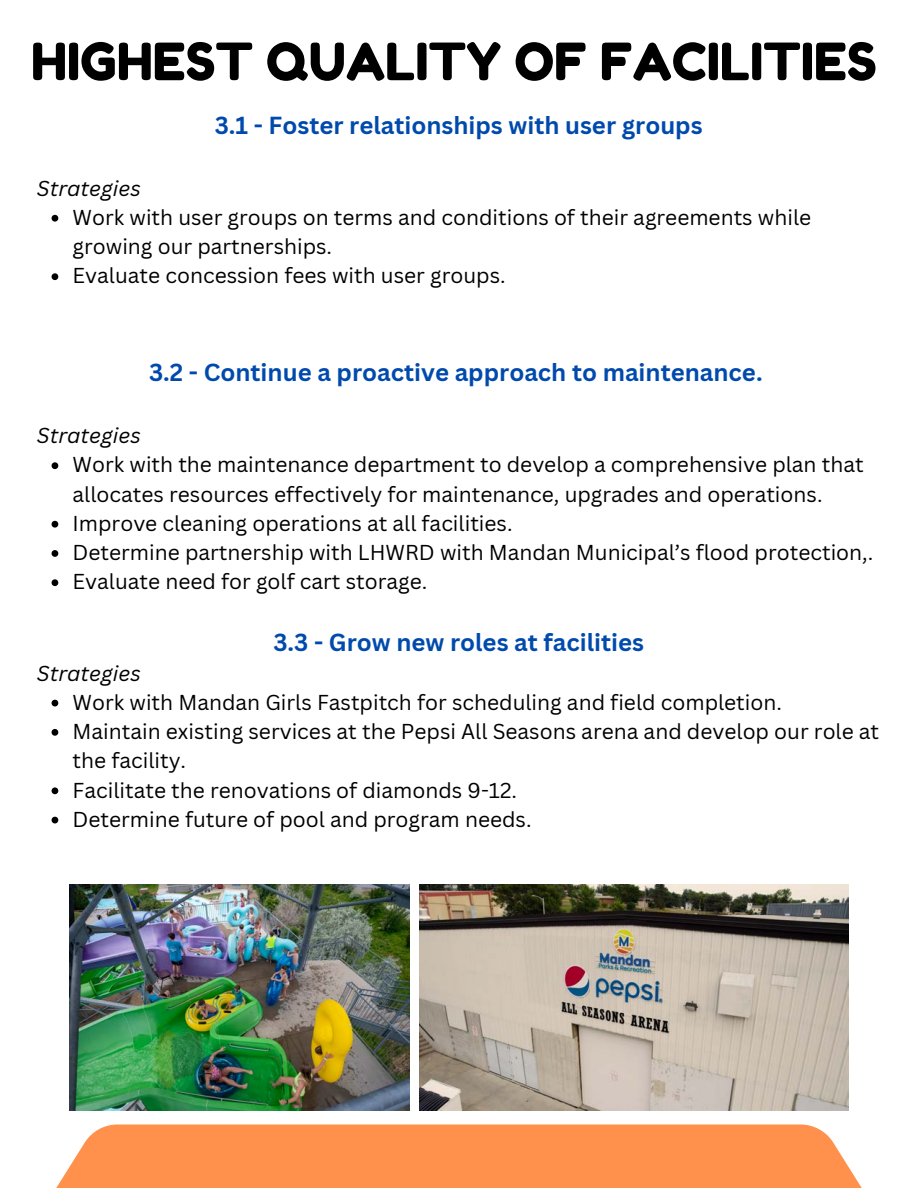
<style>
.page{position:relative;width:918px;height:1188px;background:#fff}
.page>*{position:absolute;margin:0;border:0;box-sizing:border-box;transform-origin:0 0}
.t1{font:51.3px "Fredoka One";color:#000}
.t2{font:700 24px "Canva Sans";color:#004aad}
.t3{font:21px/29.2px "Canva Sans";color:#000}
.t4{font:italic 21px "Canva Sans";color:#000}
.s1{font-style:italic}
</style>
<div class="page">
<div style="left:26px;top:1124px;width:866px;height:64px;background:#ff914d"></div>
<svg style="left:52px;top:215px;width:6px;height:7px"></svg>
<svg style="left:52px;top:273px;width:6px;height:7px"></svg>
<svg style="left:52px;top:462px;width:6px;height:7px"></svg>
<svg style="left:52px;top:521px;width:6px;height:7px"></svg>
<svg style="left:52px;top:550px;width:6px;height:7px"></svg>
<svg style="left:52px;top:579px;width:6px;height:7px"></svg>
<svg style="left:52px;top:700px;width:6px;height:6px"></svg>
<svg style="left:52px;top:729px;width:6px;height:7px"></svg>
<svg style="left:52px;top:787px;width:6px;height:7px"></svg>
<svg style="left:52px;top:817px;width:6px;height:6px"></svg>
<img style="left:420px;top:884px;width:429px;height:227px">
<img style="left:69px;top:884px;width:340px;height:227px">
<p class="t1" style="left:31px;top:30px;width:847px">HIGHEST QUALITY OF FACILITIES</p>
<h1 class="t2" style="left:215px;top:108px;width:489px">3.1 - Foster relationships with user groups</h1>
<h2 class="t3" style="left:73px;top:173px;width:740px;text-indent:-36px"><span class="s1">Strategies<br></span>Work with user groups on terms and conditions of their agreements while growing our partnerships.</h2>
<p class="t3" style="left:73px;top:261px;width:435px">Evaluate concession fees with user groups.</p>
<p class="t2" style="left:149px;top:356px;width:615px">3.2 - Continue a proactive approach to maintenance.</p>
<h2 class="t4" style="left:37px;top:421px;width:105px">Strategies</h2>
<p class="t3" style="left:73px;top:450px;width:793px">Work with the maintenance department to develop a comprehensive plan that allocates resources effectively for maintenance, upgrades and operations.</p>
<p class="t3" style="left:73px;top:508px;width:441px">Improve cleaning operations at all facilities.</p>
<p class="t3" style="left:73px;top:537px;width:802px">Determine partnership with LHWRD with Mandan Municipal’s flood protection,.</p>
<p class="t3" style="left:73px;top:567px;width:356px">Evaluate need for golf cart storage.</p>
<p class="t2" style="left:273px;top:626px;width:372px">3.3 - Grow new roles at facilities</p>
<p class="t4" style="left:37px;top:658px;width:105px">Strategies</p>
<h3 class="t3" style="left:73px;top:687px;width:711px">Work with Mandan Girls Fastpitch for scheduling and field completion.</h3>
<p class="t3" style="left:73px;top:716px;width:808px">Maintain existing services at the Pepsi All Seasons arena and develop our role at the facility.</p>
<p class="t3" style="left:73px;top:775px;width:446px">Facilitate the renovations of diamonds 9-12.</p>
<p class="t3" style="left:73px;top:804px;width:460px">Determine future of pool and program needs.</p>
</div>
